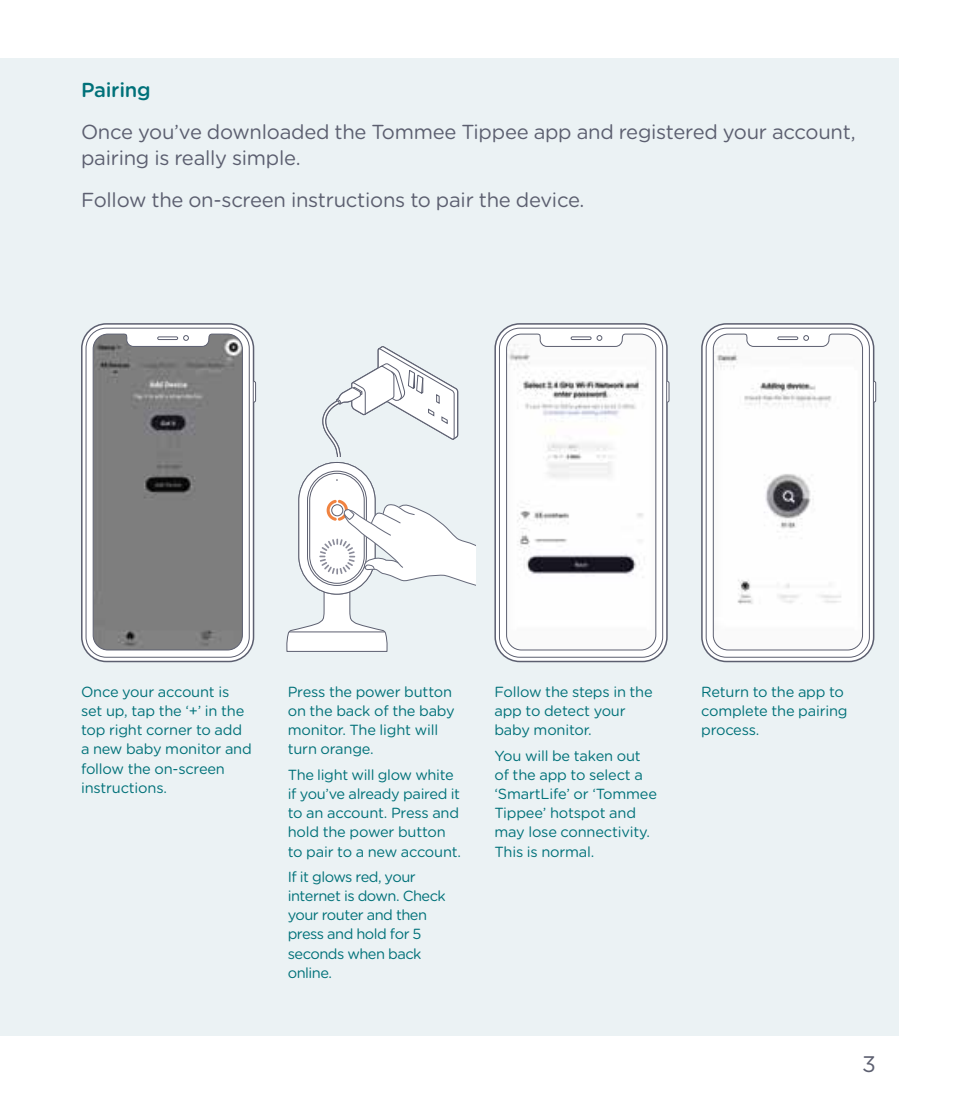
<style>
.page{position:relative;width:957px;height:1117px;background:#fff}
.page>*{position:absolute;margin:0;border:0;box-sizing:border-box;transform-origin:0 0}
.t1{font:22.5px "Gotham";color:#5c5f70}
.t2{font:20.25px/25.9px "Gotham Rounded";letter-spacing:-.015em;color:#5c5f70}
.t3{font:500 20.25px "Gotham Rounded";letter-spacing:-.015em;color:#007179}
.t4{font:14.62px/19.1px "Gotham Rounded";letter-spacing:-.015em;color:#007179}
.t5{font:14.62px/19.1px "Gotham Rounded";letter-spacing:-.035em;color:#007179}
</style>
<div class="page">
<div style="left:0;top:59px;width:898px;height:976px;background:#ebf2f4"></div>
<svg style="left:322px;top:346px;width:136px;height:110px"></svg>
<svg style="left:299px;top:462px;width:76px;height:132px;background:#eaebed"></svg>
<svg style="left:286px;top:499px;width:189px;height:152px"></svg>
<div style="left:81px;top:323px;width:173px;height:339px;border:2px solid #5c5f70;border-radius:25px"></div>
<svg style="left:86px;top:327px;width:170px;height:330px;background:#e3e4e6"></svg>
<svg style="left:93px;top:333px;width:150px;height:317px;background:#7e7e7f"></svg>
<div style="left:494px;top:323px;width:173px;height:339px;border:2px solid #5c5f70;border-radius:25px"></div>
<svg style="left:499px;top:327px;width:170px;height:330px;background:#e1e2e5"></svg>
<svg style="left:506px;top:333px;width:150px;height:317px"></svg>
<div style="left:701px;top:323px;width:173px;height:339px;border:2px solid #5c5f70;border-radius:25px"></div>
<svg style="left:705px;top:327px;width:171px;height:330px"></svg>
<svg style="left:713px;top:333px;width:150px;height:317px"></svg>
<h2 class="t3" style="left:81px;top:76px;width:71px">Pairing</h2>
<h2 class="t2" style="left:81px;top:118px;width:776px">Once you’ve downloaded the Tommee Tippee app and registered your account, pairing is really simple.</h2>
<h2 class="t2" style="left:81px;top:186px;width:505px">Follow the on-screen instructions to pair the device.</h2>
<p class="t4" style="left:81px;top:681px;width:172px">Once your account is set up, tap the ‘+’ in the top right corner to add a new baby monitor and follow the on-screen instructions.</p>
<p class="t4" style="left:288px;top:681px;width:168px">Press the power button on the back of the baby monitor. The light will turn orange.</p>
<p class="t4" style="left:288px;top:764px;width:175px">The light will glow white if you’ve already paired it to an account. Press and hold the power button to pair to a new account.</p>
<p class="t5" style="left:288px;top:866px;width:160px">If it glows red, your internet is down. Check your router and then press and hold for 5 seconds when back online.</p>
<p class="t4" style="left:494px;top:681px;width:160px">Follow the steps in the app to detect your baby monitor.</p>
<p class="t4" style="left:494px;top:745px;width:164px">You will be taken out of the app to select a ‘SmartLife’ or ‘Tommee<br>Tippee’ hotspot and may lose connectivity.<br>This is normal.</p>
<p class="t4" style="left:701px;top:681px;width:148px">Return to the app to complete the pairing process.</p>
<h1 class="t1" style="left:862px;top:1050px;width:15px">3</h1>
</div>
